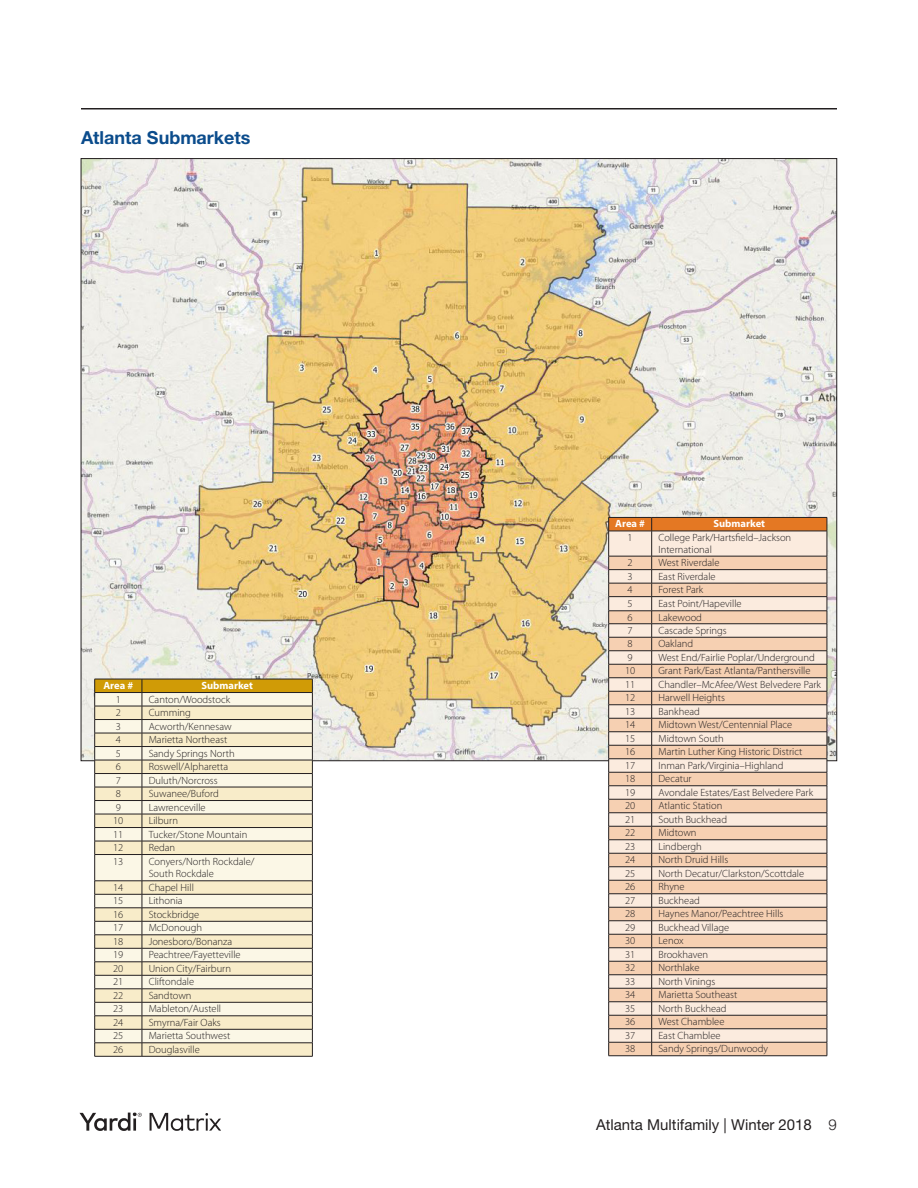
<style>
.page{position:relative;width:918px;height:1188px;background:#fff}
.page>*{position:absolute;margin:0;border:0;box-sizing:border-box;transform-origin:0 0}
.Matrix_Chart_Heads{font:700 18px "Helvetica Neue LT Std";color:#0b4c8c}
.t1{font:15px "Helvetica Neue LT Std";color:#231f20}
.t2{font:300 10.5px/12px "Myriad Pro";color:#231f20}
.t3{font:700 10.5px "Myriad Pro";color:#fff}
.s1{font-weight:300}
</style>
<div class="page">
<hr style="left:81px;top:108px;width:756px;height:2px;background:#231f20">
<svg style="left:80px;top:1112px;width:62px;height:19px"></svg>
<svg style="left:150px;top:1113px;width:71px;height:18px"></svg>
<img style="left:83px;top:160px;width:752px;height:599px">
<hr style="left:95px;top:1056px;width:47px;height:1px;background:#231f20">
<hr style="left:142px;top:1056px;width:171px;height:1px;background:#231f20">
<svg style="left:94px;top:679px;width:219px;height:377px;background:#e6ddc1"></svg>
<svg style="left:608px;top:517px;width:220px;height:539px;background:#e5cbb6"></svg>
<p class="Matrix_Chart_Heads" style="left:81px;top:127px;width:171px">Atlanta Submarkets</p>
<p class="t3" style="left:103px;top:679px;width:31px">Area #</p>
<p class="t3" style="left:201px;top:679px;width:53px">Submarket</p>
<p class="t2" style="left:116px;top:693px;width:7px">1</p>
<p class="t2" style="left:149px;top:693px;width:83px">Canton/Woodstock</p>
<p class="t2" style="left:116px;top:706px;width:7px">2</p>
<p class="t2" style="left:149px;top:706px;width:44px">Cumming</p>
<p class="t2" style="left:116px;top:720px;width:7px">3</p>
<p class="t2" style="left:149px;top:720px;width:84px">Acworth/Kennesaw</p>
<p class="t2" style="left:116px;top:733px;width:7px">4</p>
<p class="t2" style="left:149px;top:733px;width:80px">Marietta Northeast</p>
<p class="t2" style="left:116px;top:747px;width:7px">5</p>
<p class="t2" style="left:149px;top:747px;width:88px">Sandy Springs North</p>
<p class="t2" style="left:116px;top:760px;width:7px">6</p>
<p class="t2" style="left:149px;top:760px;width:81px">Roswell/Alpharetta</p>
<p class="t2" style="left:116px;top:774px;width:7px">7</p>
<p class="t2" style="left:149px;top:774px;width:71px">Duluth/Norcross</p>
<p class="t2" style="left:116px;top:787px;width:7px">8</p>
<p class="t2" style="left:149px;top:787px;width:72px">Suwanee/Buford</p>
<p class="t2" style="left:116px;top:801px;width:7px">9</p>
<p class="t2" style="left:149px;top:801px;width:58px">Lawrenceville</p>
<p class="t2" style="left:113px;top:814px;width:12px">10</p>
<p class="t2" style="left:149px;top:814px;width:31px">Lilburn</p>
<p class="t2" style="left:113px;top:828px;width:12px">11</p>
<p class="t2" style="left:149px;top:828px;width:100px">Tucker/Stone Mountain</p>
<p class="t2" style="left:113px;top:841px;width:12px">12</p>
<p class="t2" style="left:149px;top:841px;width:28px">Redan</p>
<p class="t2" style="left:113px;top:855px;width:12px">13</p>
<p class="t2" style="left:149px;top:855px;width:107px">Conyers/North Rockdale/<br>South Rockdale</p>
<p class="t2" style="left:113px;top:881px;width:12px">14</p>
<p class="t2" style="left:149px;top:881px;width:47px">Chapel Hill</p>
<p class="t2" style="left:113px;top:895px;width:12px">15</p>
<p class="t2" style="left:149px;top:895px;width:35px">Lithonia</p>
<p class="t2" style="left:113px;top:908px;width:12px">16</p>
<p class="t2" style="left:149px;top:908px;width:52px">Stockbridge</p>
<p class="t2" style="left:113px;top:922px;width:12px">17</p>
<p class="t2" style="left:149px;top:922px;width:55px">McDonough</p>
<p class="t2" style="left:113px;top:935px;width:12px">18</p>
<p class="t2" style="left:149px;top:935px;width:85px">Jonesboro/Bonanza</p>
<p class="t2" style="left:113px;top:949px;width:12px">19</p>
<p class="t2" style="left:149px;top:949px;width:93px">Peachtree/Fayetteville</p>
<p class="t2" style="left:113px;top:962px;width:12px">20</p>
<p class="t2" style="left:149px;top:962px;width:84px">Union City/Fairburn</p>
<p class="t2" style="left:113px;top:976px;width:12px">21</p>
<p class="t2" style="left:149px;top:976px;width:47px">Cliftondale</p>
<p class="t2" style="left:113px;top:989px;width:12px">22</p>
<p class="t2" style="left:149px;top:989px;width:44px">Sandtown</p>
<p class="t2" style="left:113px;top:1003px;width:12px">23</p>
<p class="t2" style="left:149px;top:1003px;width:74px">Mableton/Austell</p>
<p class="t2" style="left:113px;top:1016px;width:12px">24</p>
<p class="t2" style="left:149px;top:1016px;width:74px">Smyrna/Fair Oaks</p>
<p class="t2" style="left:113px;top:1030px;width:12px">25</p>
<p class="t2" style="left:149px;top:1030px;width:83px">Marietta Southwest</p>
<p class="t2" style="left:113px;top:1043px;width:12px">26</p>
<p class="t2" style="left:149px;top:1043px;width:53px">Douglasville</p>
<p class="t3" style="left:615px;top:517px;width:31px">Area #</p>
<p class="t3" style="left:714px;top:517px;width:53px">Submarket</p>
<p class="t2" style="left:628px;top:531px;width:7px">1</p>
<p class="t2" style="left:658px;top:531px;width:134px">College Park/Hartsfield–Jackson<br>International</p>
<p class="t2" style="left:628px;top:557px;width:7px">2</p>
<p class="t2" style="left:658px;top:557px;width:63px">West Riverdale</p>
<p class="t2" style="left:628px;top:570px;width:7px">3</p>
<p class="t2" style="left:658px;top:570px;width:59px">East Riverdale</p>
<p class="t2" style="left:628px;top:584px;width:7px">4</p>
<p class="t2" style="left:658px;top:584px;width:46px">Forest Park</p>
<p class="t2" style="left:628px;top:597px;width:7px">5</p>
<p class="t2" style="left:658px;top:597px;width:85px">East Point/Hapeville</p>
<p class="t2" style="left:628px;top:611px;width:7px">6</p>
<p class="t2" style="left:658px;top:611px;width:45px">Lakewood</p>
<p class="t2" style="left:628px;top:624px;width:7px">7</p>
<p class="t2" style="left:658px;top:624px;width:70px">Cascade Springs</p>
<p class="t2" style="left:628px;top:638px;width:7px">8</p>
<p class="t2" style="left:658px;top:638px;width:36px">Oakland</p>
<p class="t2" style="left:628px;top:651px;width:7px">9</p>
<p class="t2" style="left:658px;top:651px;width:158px">West End/Fairlie Poplar/Underground</p>
<p class="t2" style="left:625px;top:665px;width:12px">10</p>
<p class="t2" style="left:658px;top:665px;width:154px">Grant Park/East Atlanta/Panthersville</p>
<p class="t2" style="left:625px;top:678px;width:12px">11</p>
<p class="t2" style="left:658px;top:678px;width:164px">Chandler–McAfee/West Belvedere Park</p>
<p class="t2" style="left:625px;top:692px;width:12px">12</p>
<p class="t2" style="left:658px;top:692px;width:68px">Harwell Heights</p>
<p class="t2" style="left:625px;top:705px;width:12px">13</p>
<p class="t2" style="left:658px;top:705px;width:43px">Bankhead</p>
<p class="t2" style="left:625px;top:719px;width:12px">14</p>
<p class="t2" style="left:658px;top:719px;width:135px">Midtown West/Centennial Place</p>
<p class="t2" style="left:625px;top:732px;width:12px">15</p>
<p class="t2" style="left:658px;top:732px;width:67px">Midtown South</p>
<p class="t2" style="left:625px;top:746px;width:12px">16</p>
<p class="t2" style="left:658px;top:746px;width:145px">Martin Luther King Historic District</p>
<p class="t2" style="left:625px;top:759px;width:12px">17</p>
<p class="t2" style="left:658px;top:759px;width:127px">Inman Park/Virginia–Highland</p>
<p class="t2" style="left:625px;top:773px;width:12px">18</p>
<p class="t2" style="left:658px;top:773px;width:35px">Decatur</p>
<p class="t2" style="left:625px;top:786px;width:12px">19</p>
<p class="t2" style="left:658px;top:786px;width:156px">Avondale Estates/East Belvedere Park</p>
<p class="t2" style="left:625px;top:800px;width:12px">20</p>
<p class="t2" style="left:658px;top:800px;width:65px">Atlantic Station</p>
<p class="t2" style="left:625px;top:813px;width:12px">21</p>
<p class="t2" style="left:658px;top:813px;width:70px">South Buckhead</p>
<p class="t2" style="left:625px;top:827px;width:12px">22</p>
<p class="t2" style="left:658px;top:827px;width:40px">Midtown</p>
<p class="t2" style="left:625px;top:840px;width:12px">23</p>
<p class="t2" style="left:658px;top:840px;width:45px">Lindbergh</p>
<p class="t2" style="left:625px;top:854px;width:12px">24</p>
<p class="t2" style="left:658px;top:854px;width:71px">North Druid Hills</p>
<p class="t2" style="left:625px;top:867px;width:12px">25</p>
<p class="t2" style="left:658px;top:867px;width:147px">North Decatur/Clarkston/Scottdale</p>
<p class="t2" style="left:625px;top:881px;width:12px">26</p>
<p class="t2" style="left:658px;top:881px;width:28px">Rhyne</p>
<p class="t2" style="left:625px;top:894px;width:12px">27</p>
<p class="t2" style="left:658px;top:894px;width:43px">Buckhead</p>
<p class="t2" style="left:625px;top:908px;width:12px">28</p>
<p class="t2" style="left:658px;top:908px;width:127px">Haynes Manor/Peachtree Hills</p>
<p class="t2" style="left:625px;top:921px;width:12px">29</p>
<p class="t2" style="left:658px;top:921px;width:72px">Buckhead Village</p>
<p class="t2" style="left:625px;top:935px;width:12px">30</p>
<p class="t2" style="left:658px;top:935px;width:27px">Lenox</p>
<p class="t2" style="left:625px;top:948px;width:12px">31</p>
<p class="t2" style="left:658px;top:948px;width:51px">Brookhaven</p>
<p class="t2" style="left:625px;top:962px;width:12px">32</p>
<p class="t2" style="left:658px;top:962px;width:43px">Northlake</p>
<p class="t2" style="left:625px;top:975px;width:12px">33</p>
<p class="t2" style="left:658px;top:975px;width:58px">North Vinings</p>
<p class="t2" style="left:625px;top:989px;width:12px">34</p>
<p class="t2" style="left:658px;top:989px;width:81px">Marietta Southeast</p>
<p class="t2" style="left:625px;top:1002px;width:12px">35</p>
<p class="t2" style="left:658px;top:1002px;width:70px">North Buckhead</p>
<p class="t2" style="left:625px;top:1016px;width:12px">36</p>
<p class="t2" style="left:658px;top:1016px;width:68px">West Chamblee</p>
<p class="t2" style="left:625px;top:1029px;width:12px">37</p>
<p class="t2" style="left:658px;top:1029px;width:64px">East Chamblee</p>
<p class="t2" style="left:625px;top:1043px;width:12px">38</p>
<p class="t2" style="left:658px;top:1043px;width:111px">Sandy Springs/Dunwoody</p>
<h2 class="t1" style="left:596px;top:1116px;width:242px">Atlanta Multifamily | Winter 2018 <span class="s1">9</span></h2>
</div>
